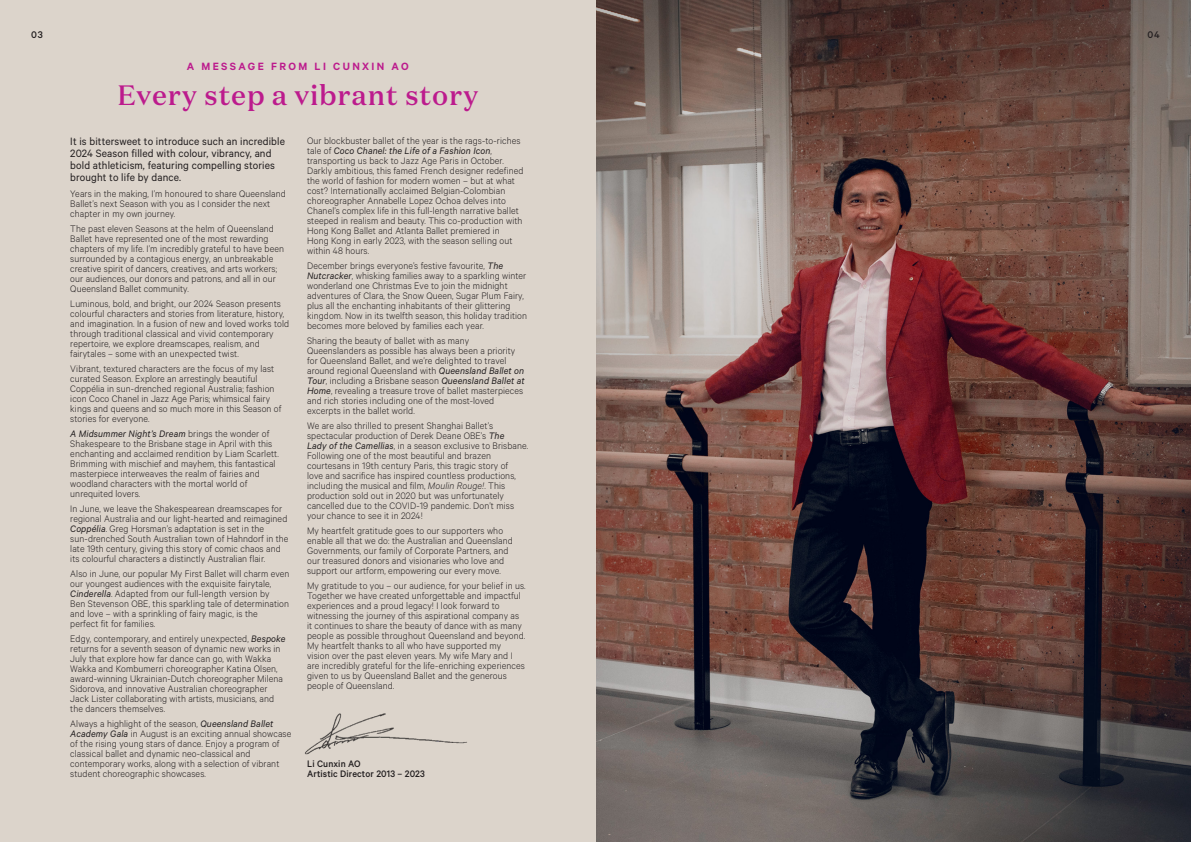
<style>
.page{position:relative;width:1191px;height:842px;background:#fff}
.page>*{position:absolute;margin:0;border:0;box-sizing:border-box;transform-origin:0 0}
.t1{font:500 28px "Domaine Text";letter-spacing:.03em;color:#bc1b8d}
.t2{font:12px/12px "Calibre";letter-spacing:.01em;color:#231f20;scale:.96 1}
.t3{font:600 11.9px "Calibre";letter-spacing:.2em;color:#bc1b8d}
.t4{font:500 10.9px "Calibre";color:#231f20}
.t5{font:300 10.6px/10px "Calibre";letter-spacing:.01em;color:#231f20;scale:.96 1}
.t6{font:500 10.6px/10px "Calibre";letter-spacing:.01em;color:#231f20;scale:.96 1}
.s1{font-weight:400;font-style:italic}
.s2{font-style:italic}
</style>
<div class="page">
<img style="left:595px;top:0;width:596px;height:842px">
<div style="left:0;top:0;width:595px;height:842px;background:#dcd4cb"></div>
<img style="left:304px;top:713px;width:163px;height:42px">
<p class="t4" style="left:31px;top:29px;width:13px">03</p>
<p class="t4" style="left:1147px;top:29px;width:14px">04</p>
<p class="t3" style="left:187px;top:59px;width:223px">A MESSAGE FROM LI CUNXIN AO</p>
<h1 class="t1" style="left:117px;top:77px;width:362px">Every step a vibrant story</h1>
<p class="t2" style="left:70px;top:135px;width:225px">It is bittersweet to introduce such an incredible 2024 Season filled with colour, vibrancy, and bold athleticism, featuring compelling stories brought to life by dance.</p>
<p class="t5" style="left:70px;top:188px;width:226px">Years in the making, I’m honoured to share Queensland<br>Ballet’s next Season with you as I consider the next chapter in my own journey.</p>
<p class="t5" style="left:70px;top:223px;width:224px">The past eleven Seasons at the helm of Queensland Ballet have represented one of the most rewarding chapters of my life. I’m incredibly grateful to have been surrounded by a contagious energy, an unbreakable creative spirit of dancers, creatives, and arts workers; our audiences, our donors and patrons, and all in our Queensland Ballet community.</p>
<p class="t5" style="left:70px;top:298px;width:229px">Luminous, bold, and bright, our 2024 Season presents colourful characters and stories from literature, history, and imagination. In a fusion of new and loved works told through traditional classical and vivid contemporary repertoire, we explore dreamscapes, realism, and fairytales – some with an unexpected twist.</p>
<p class="t5" style="left:70px;top:363px;width:221px">Vibrant, textured characters are the focus of my last curated Season. Explore an arrestingly beautiful Coppélia in sun-drenched regional Australia; fashion icon Coco Chanel in Jazz Age Paris; whimsical fairy kings and queens and so much more in this Season of stories for everyone.</p>
<p class="t5" style="left:70px;top:428px;width:219px"><span class="s1">A Midsummer Night’s Dream</span> brings the wonder of Shakespeare to the Brisbane stage in April with this enchanting and acclaimed rendition by Liam Scarlett.<br>Brimming with mischief and mayhem, this fantastical masterpiece interweaves the realm of fairies and woodland characters with the mortal world of unrequited lovers.</p>
<p class="t5" style="left:70px;top:503px;width:229px">In June, we leave the Shakespearean dreamscapes for regional Australia and our light-hearted and reimagined <span class="s1">Coppélia</span>. Greg Horsman’s adaptation is set in the sun-drenched South Australian town of Hahndorf in the late 19th century, giving this story of comic chaos and its colourful characters a distinctly Australian flair.</p>
<p class="t5" style="left:70px;top:568px;width:230px">Also in June, our popular My First Ballet will charm even our youngest audiences with the exquisite fairytale, <span class="s1">Cinderella</span>. Adapted from our full-length version by<br>Ben Stevenson OBE, this sparkling tale of determination and love – with a sprinkling of fairy magic, is the<br>perfect fit for families.</p>
<p class="t5" style="left:70px;top:633px;width:226px">Edgy, contemporary, and entirely unexpected, <span class="s1">Bespoke </span>returns for a seventh season of dynamic new works in July that explore how far dance can go, with Wakka Wakka and Kombumerri choreographer Katina Olsen, award-winning Ukrainian-Dutch choreographer Milena Sidorova, and innovative Australian choreographer Jack Lister collaborating with artists, musicians, and the dancers themselves.</p>
<p class="t5" style="left:70px;top:718px;width:232px">Always a highlight of the season, <span class="s1">Queensland Ballet Academy Gala</span> in August is an exciting annual showcase of the rising young stars of dance. Enjoy a program of classical ballet and dynamic neo-classical and contemporary works, along with a selection of vibrant student choreographic showcases.</p>
<p class="t5" style="left:307px;top:135px;width:227px">Our blockbuster ballet of the year is the rags-to-riches tale of <span class="s1">Coco Chanel: the Life of a Fashion Icon</span>, transporting us back to Jazz Age Paris in October.<br>Darkly ambitious, this famed French designer redefined the world of fashion for modern women – but at what cost? Internationally acclaimed Belgian-Colombian choreographer Annabelle Lopez Ochoa delves into Chanel’s complex life in this full-length narrative ballet steeped in realism and beauty. This co-production with Hong Kong Ballet and Atlanta Ballet premiered in Hong Kong in early 2023, with the season selling out within 48 hours.</p>
<p class="t5" style="left:307px;top:260px;width:231px">December brings everyone’s festive favourite, <span class="s1">The Nutcracker</span>, whisking families away to a sparkling winter wonderland one Christmas Eve to join the midnight adventures of Clara, the Snow Queen, Sugar Plum Fairy, plus all the enchanting inhabitants of their glittering kingdom. Now in its twelfth season, this holiday tradition becomes more beloved by families each year.</p>
<p class="t5" style="left:307px;top:335px;width:228px">Sharing the beauty of ballet with as many Queenslanders as possible has always been a priority for Queensland Ballet, and we’re delighted to travel around regional Queensland with <span class="s1">Queensland Ballet on Tour</span>, including a Brisbane season <span class="s1">Queensland Ballet at Home</span>, revealing a treasure trove of ballet masterpieces and rich stories including one of the most-loved excerpts in the ballet world.</p>
<p class="t5" style="left:307px;top:420px;width:232px">We are also thrilled to present Shanghai Ballet’s spectacular production of Derek Deane OBE’s <span class="s1">The<br>Lady of the Camellias</span>, in a season exclusive to Brisbane.<br>Following one of the most beautiful and brazen courtesans in 19th century Paris, this tragic story of<br>love and sacrifice has inspired countless productions, including the musical and film, <span class="s2">Moulin Rouge!</span>. This production sold out in 2020 but was unfortunately cancelled due to the COVID-19 pandemic. Don’t miss your chance to see it in 2024!</p>
<p class="t5" style="left:307px;top:525px;width:216px">My heartfelt gratitude goes to our supporters who enable all that we do: the Australian and Queensland Governments, our family of Corporate Partners, and our treasured donors and visionaries who love and support our artform, empowering our every move.</p>
<p class="t5" style="left:307px;top:580px;width:229px">My gratitude to you – our audience, for your belief in us.<br>Together we have created unforgettable and impactful experiences and a proud legacy! I look forward to witnessing the journey of this aspirational company as it continues to share the beauty of dance with as many people as possible throughout Queensland and beyond.<br>My heartfelt thanks to all who have supported my vision over the past eleven years. My wife Mary and I are incredibly grateful for the life-enriching experiences given to us by Queensland Ballet and the generous people of Queensland.</p>
<p class="t6" style="left:307px;top:758px;width:124px">Li Cunxin AO<br>Artistic Director 2013 – 2023</p>
</div>
